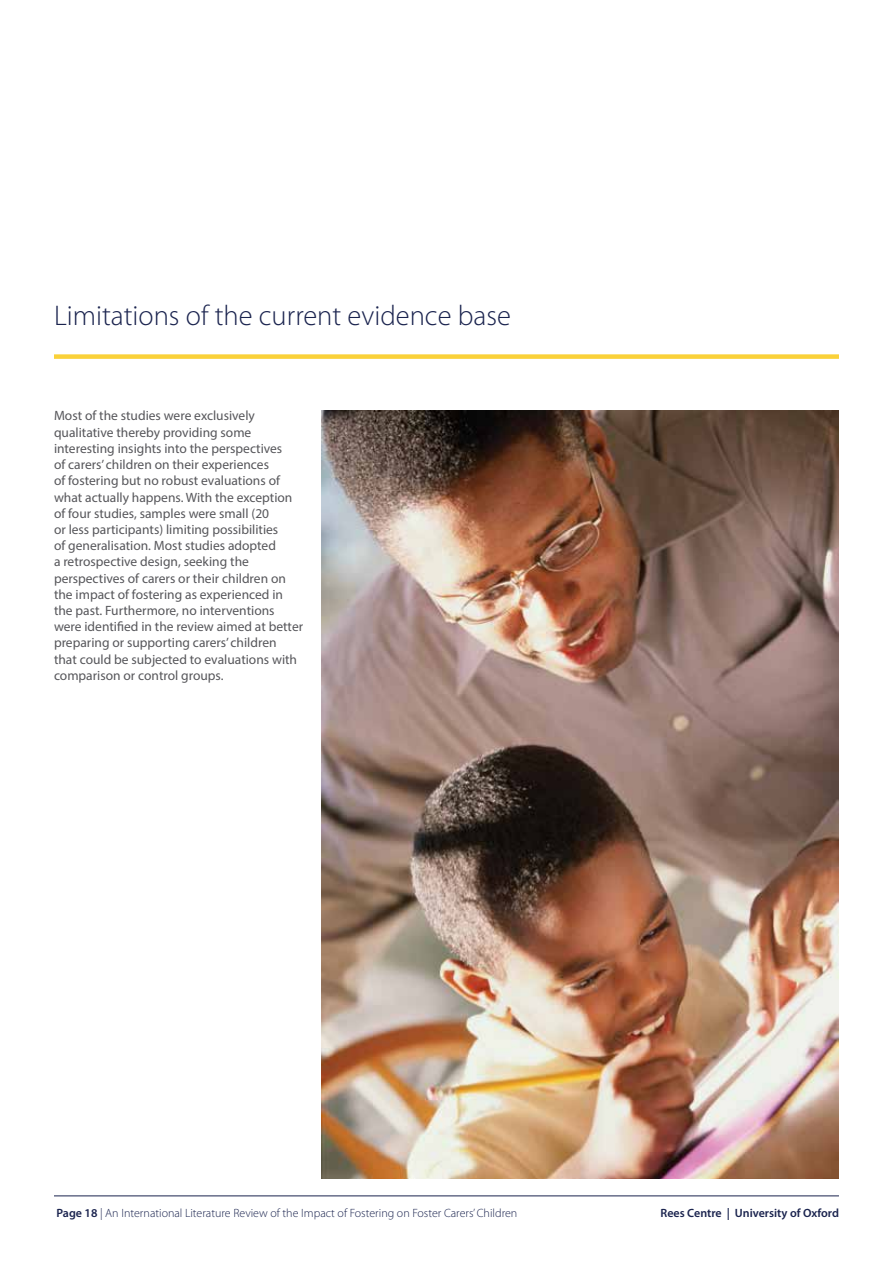
<style>
.page{position:relative;width:893px;height:1263px;background:#fff}
.page>*{position:absolute;margin:0;border:0;box-sizing:border-box;transform-origin:0 0}
.t1{font:300 28.5px "Myriad Pro";color:#1a234e}
.t2{font:13.5px/16.2px "Myriad Pro";color:#56565a}
.t3{font:300 12px "Myriad Pro";color:#1a234e}
.t4{font:600 12px "Myriad Pro";color:#1a234e}
.s1{font-weight:600}
</style>
<div class="page">
<div style="left:54px;top:354px;width:785px;height:5px;background:#fad139"></div>
<img style="left:322px;top:410px;width:517px;height:769px">
<hr style="left:54px;top:1195px;width:785px;height:1px;background:#1a234e">
<h1 class="t1" style="left:54px;top:299px;width:458px">Limitations of the current evidence base</h1>
<p class="t2" style="left:54px;top:408px;width:251px">Most of the studies were exclusively qualitative thereby providing some interesting insights into the perspectives<br>of carers’ children on their experiences<br>of fostering but no robust evaluations of what actually happens. With the exception of four studies, samples were small (20<br>or less participants) limiting possibilities<br>of generalisation. Most studies adopted<br>a retrospective design, seeking the perspectives of carers or their children on the impact of fostering as experienced in the past. Furthermore, no interventions were identified in the review aimed at better preparing or supporting carers’ children<br>that could be subjected to evaluations with comparison or control groups.</p>
<p class="t3" style="left:56px;top:1205px;width:462px"><span class="s1">Page 18</span> | An International Literature Review of the Impact of Fostering on Foster Carers’ Children</p>
<p class="t4" style="left:661px;top:1205px;width:180px">Rees Centre | University of Oxford</p>
</div>
